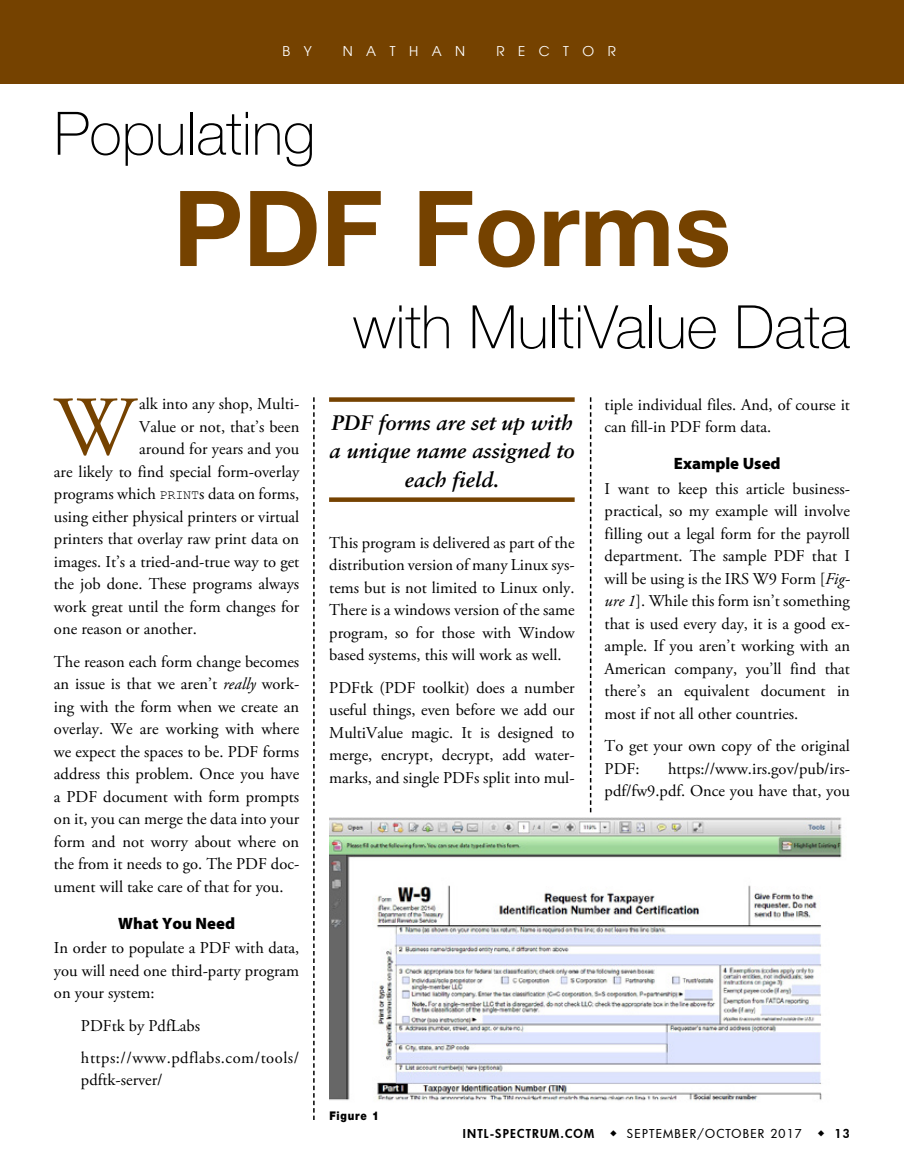
<style>
.page{position:relative;width:904px;height:1174px;background:#fff}
.page>*{position:absolute;margin:0;border:0;box-sizing:border-box;transform-origin:0 0}
.t1{font:700 105px "Helvetica Neue";color:#754200}
.t2{font:84.3px "Adobe Garamond Pro";color:#754200}
.t3{font:100 60px "Helvetica Neue";color:#000}
.t4{font:italic 700 21px/28.5px "Sabon";color:#000;text-align:center}
.t5{font:16.5px/22.5px "Adobe Garamond Pro";color:#000;text-align:justify}
.t6{font:16.5px/32.2px "Adobe Garamond Pro";letter-spacing:.03em;color:#000}
.t7{font:900 16.5px "Myriad Pro";color:#000}
.t8{font:13.5px "Avant Garde";letter-spacing:1em;color:#fff}
.t9{font:500 12px "Futura";letter-spacing:.1em;color:#000}
.t10{font:800 12px "Futura";letter-spacing:.1em;color:#000}
.t11{font:900 12px "Helvetica Neue";letter-spacing:.075em;color:#000;scale:.85 1}
.s1{font-family:"Courier New";font-size:13.5px}
.s2{font-style:italic}
</style>
<div class="page">
<div style="left:0;top:0;width:904px;height:83px;background:#754200"></div>
<img style="left:329px;top:818px;width:513px;height:283px">
<div style="left:329px;top:397px;width:246px;height:5px;background:#754200"></div>
<div style="left:329px;top:497px;width:246px;height:5px;background:#754200"></div>
<svg style="left:313px;top:397px;width:2px;height:723px"></svg>
<svg style="left:590px;top:397px;width:1px;height:415px"></svg>
<p class="t8" style="left:282px;top:43px;width:31px">B Y</p>
<p class="t8" style="left:343px;top:43px;width:124px">NATHAN</p>
<p class="t8" style="left:496px;top:43px;width:121px">RECTOR</p>
<h3 class="t3" style="left:54px;top:100px;width:263px">Populating</h3>
<h1 class="t1" style="left:173px;top:164px;width:560px">PDF Forms</h1>
<h2 class="t2" style="left:54px;top:377px;width:82px">W</h2>
<p class="t5" style="left:139px;top:393px;width:162px">alk into any shop, Multi-</p>
<p class="t5" style="left:139px;top:416px;width:162px">Value or not, that’s been</p>
<p class="t5" style="left:139px;top:438px;width:162px">around for years and you</p>
<p class="t5" style="left:54px;top:461px;width:247px">are likely to find special form-overlay</p>
<p class="t5" style="left:54px;top:483px;width:247px">programs which <span class="s1">PRINT</span>s data on forms,</p>
<p class="t5" style="left:54px;top:506px;width:247px">using either physical printers or virtual</p>
<p class="t5" style="left:54px;top:528px;width:247px">printers that overlay raw print data on</p>
<p class="t5" style="left:54px;top:551px;width:247px">images. It’s a tried-and-true way to get</p>
<p class="t5" style="left:54px;top:573px;width:247px">the job done. These programs always</p>
<p class="t5" style="left:54px;top:596px;width:247px">work great until the form changes for</p>
<p class="t5" style="left:54px;top:618px;width:144px">one reason or another.</p>
<p class="t5" style="left:54px;top:651px;width:247px">The reason each form change becomes an issue is that we aren’t <span class="s2">really</span> work&shy;ing with the form when we create an overlay. We are working with where we expect the spaces to be. PDF forms address this problem. Once you have a PDF document with form prompts on it, you can merge the data into your form and not worry about where on the from it needs to go. The PDF doc&shy;ument will take care of that for you.</p>
<p class="t7" style="left:118px;top:912px;width:118px">What You Need</p>
<p class="t5" style="left:54px;top:937px;width:247px">In order to populate a PDF with data, you will need one third-party program on your system:</p>
<p class="t6" style="left:81px;top:1010px;width:220px">PDFtk by PdfLabs https://www.pdflabs.com/tools/</p>
<p class="t5" style="left:81px;top:1069px;width:83px">pdftk-server/</p>
<h3 class="t3" style="left:353px;top:294px;width:498px">with MultiValue Data</h3>
<p class="t4" style="left:330px;top:408px;width:246px">PDF forms are set up with a unique name assigned to each field.</p>
<p class="t5" style="left:329px;top:532px;width:247px">This program is delivered as part of the distribution version of many Linux sys&shy;tems but is not limited to Linux only.<br>There is a windows version of the same program, so for those with Window based systems, this will work as well.</p>
<p class="t5" style="left:329px;top:677px;width:247px">PDFtk (PDF toolkit) does a number useful things, even before we add our MultiValue magic. It is designed to merge, encrypt, decrypt, add water&shy;marks, and single PDFs split into mul-</p>
<p class="t5" style="left:605px;top:394px;width:247px">tiple individual files. And, of course it can fill-in PDF form data.</p>
<p class="t7" style="left:674px;top:452px;width:108px">Example Used</p>
<p class="t5" style="left:605px;top:478px;width:247px">I want to keep this article business&shy;practical, so my example will involve filling out a legal form for the payroll department. The sample PDF that I will be using is the IRS W9 Form [<span class="s2">Fig&shy;ure 1</span>]. While this form isn’t something that is used every day, it is a good ex&shy;ample. If you aren’t working with an American company, you’ll find that there’s an equivalent document in most if not all other countries.</p>
<p class="t5" style="left:605px;top:735px;width:247px">To get your own copy of the original<br>PDF:</p>
<p class="t5" style="left:605px;top:758px;width:247px;text-align:right">https://www.irs.gov/pub/irs&shy;pdf/fw9.pdf. Once you have that, you</p>
<p class="t11" style="left:329px;top:1109px;width:60px">Figure 1</p>
<p class="t10" style="left:463px;top:1126px;width:133px">INTL-SPECTRUM.COM</p>
<p class="t9" style="left:610px;top:1126px;width:194px">◆ SEPTEMBER/OCTOBER 2017</p>
<p class="t10" style="left:817px;top:1126px;width:34px">◆ 13</p>
</div>
